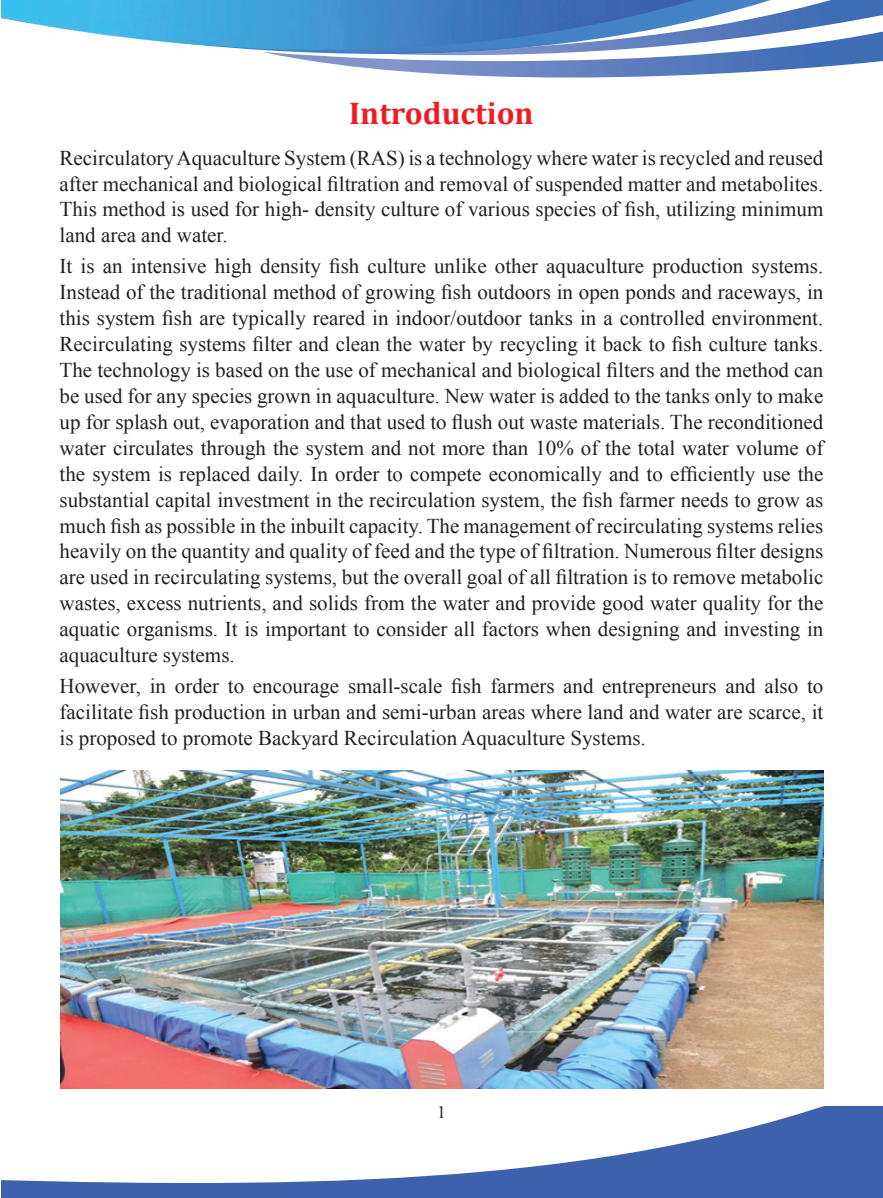
<style>
.page{position:relative;width:883px;height:1198px;background:#fff}
.page>*{position:absolute;margin:0;border:0;box-sizing:border-box;transform-origin:0 0}
.sub{font:700 31.5px "Cambria";color:#ee1d23}
.t1{font:21px/25.9px "Times New Roman";color:#231f20;text-align:justify}
.t2{font:17.5px "Times New Roman";color:#231f20}
</style>
<div class="page">
<svg style="left:1px;top:1106px;width:881px;height:91px"></svg>
<svg style="left:1px;top:0;width:614px;height:78px"></svg>
<img style="left:1px;top:18px;width:190px;height:26px">
<svg style="left:261px;top:0;width:621px;height:77px"></svg>
<img style="left:60px;top:770px;width:762px;height:318px">
<p class="sub" style="left:349px;top:94px;width:186px">Introduction</p>
<p class="t1" style="left:60px;top:144px;width:764px">Recirculatory Aquaculture System (RAS) is a technology where water is recycled and reused after mechanical and biological filtration and removal of suspended matter and metabolites.<br>This method is used for high- density culture of various species of fish, utilizing minimum land area and water.</p>
<p class="t1" style="left:60px;top:253px;width:764px">It is an intensive high density fish culture unlike other aquaculture production systems.<br>Instead of the traditional method of growing fish outdoors in open ponds and raceways, in this system fish are typically reared in indoor/outdoor tanks in a controlled environment.<br>Recirculating systems filter and clean the water by recycling it back to fish culture tanks.<br>The technology is based on the use of mechanical and biological filters and the method can be used for any species grown in aquaculture. New water is added to the tanks only to make up for splash out, evaporation and that used to flush out waste materials. The reconditioned water circulates through the system and not more than 10% of the total water volume of the system is replaced daily. In order to compete economically and to efficiently use the substantial capital investment in the recirculation system, the fish farmer needs to grow as much fish as possible in the inbuilt capacity. The management of recirculating systems relies heavily on the quantity and quality of feed and the type of filtration. Numerous filter designs are used in recirculating systems, but the overall goal of all filtration is to remove metabolic wastes, excess nutrients, and solids from the water and provide good water quality for the aquatic organisms. It is important to consider all factors when designing and investing in aquaculture systems.</p>
<p class="t1" style="left:60px;top:672px;width:764px">However, in order to encourage small-scale fish farmers and entrepreneurs and also to facilitate fish production in urban and semi-urban areas where land and water are scarce, it is proposed to promote Backyard Recirculation Aquaculture Systems.</p>
<p class="t2" style="left:437px;top:1099px;width:10px">1</p>
</div>
